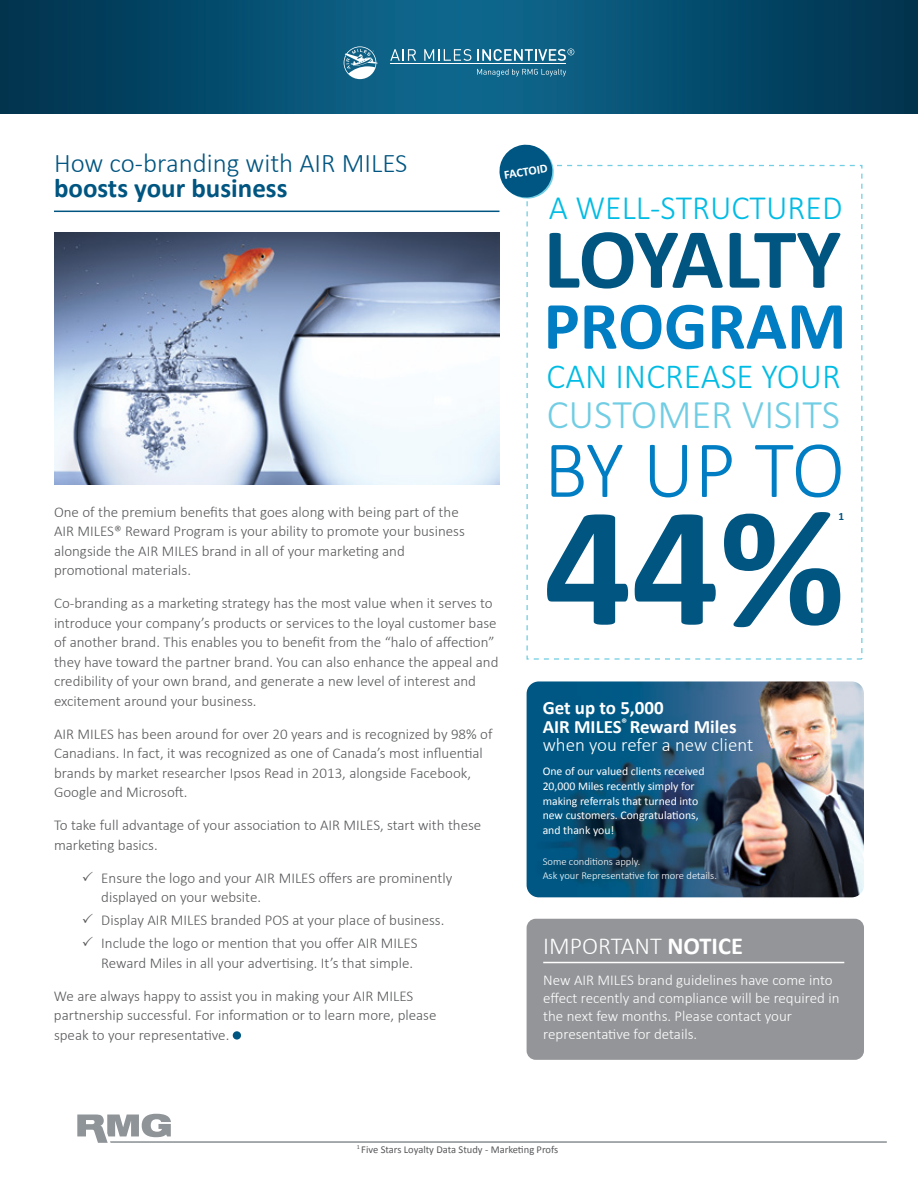
<style>
.page{position:relative;width:918px;height:1188px;background:#fff}
.page>*{position:absolute;margin:0;border:0;box-sizing:border-box;transform-origin:0 0}
.t1{font:700 172.8px "Calibri";color:#005581}
.t2{font:700 86.1px "Calibri";letter-spacing:-.025em;color:#005581}
.t3{font:300 81.75px "Calibri";color:#007dc3}
.t4{font:700 68.1px "Calibri";color:#007dc3}
.t5{font:300 40.5px "Calibri";color:#70cde3}
.t6{font:300 35.1px "Calibri";color:#00bce4}
.t7{font:300 33.75px "Calibri";color:#00bce4}
.t8{font:300 27px "Calibri";color:#005581}
.t9{font:700 27px "Calibri";color:#005581}
.t10{font:300 24.45px "Calibri";color:#fff}
.t11{font:700 18.9px/18.5px "Calibri";color:#fff}
.t12{font:300 15px/19.5px "Calibri";color:#58595b}
.t13{font:300 15px/18px "Calibri";color:#fff}
.t14{font:700 12.3px "Calibri";color:#fff}
.t15{font:11.7px/14.5px "Calibri";color:#fff}
.t16{font:700 11.25px "Calibri";color:#005581}
.t17{font:300 10.65px/13.6px "Calibri";color:#fff}
.t18{font:10.5px "Calibri";color:#58595b}
.s1{font-weight:300}
.s2{font-weight:700}
</style>
<div class="page">
<div style="left:527px;top:919px;width:337px;height:141px;background:#939598"></div>
<img style="left:0;top:0;width:904px;height:113px">
<svg style="left:477px;top:69px;width:89px;height:8px"></svg>
<hr style="left:390px;top:63px;width:176px;height:1px;background:#fff">
<svg style="left:390px;top:49px;width:26px;height:12px"></svg>
<svg style="left:424px;top:49px;width:47px;height:12px"></svg>
<svg style="left:478px;top:49px;width:96px;height:12px"></svg>
<svg style="left:344px;top:46px;width:34px;height:33px"></svg>
<hr style="left:54px;top:211px;width:446px;height:1px;background:#005581">
<div style="left:233px;top:1031px;width:8px;height:9px;background:#005581;border-radius:50%"></div>
<div style="left:904px;top:0;width:14px;height:113px;background:#02334d"></div>
<svg style="left:77px;top:1114px;width:810px;height:29px"></svg>
<img style="left:54px;top:232px;width:445px;height:253px">
<img style="left:527px;top:681px;width:337px;height:216px">
<svg style="left:500px;top:145px;width:54px;height:54px"></svg>
<hr style="left:543px;top:962px;width:301px;height:1px;background:#fff">
<h3 class="t8" style="left:54px;top:146px;width:355px">How co-branding with AIR MILES</h3>
<h3 class="t9" style="left:54px;top:171px;width:235px">boosts your business</h3>
<p class="t14" style="left:503px;top:167px;width:45px;rotate:-9deg">FACTOID</p>
<h3 class="t7" style="left:549px;top:187px;width:295px">A WELL-STRUCTURED</h3>
<h2 class="t2" style="left:544px;top:204px;width:299px">LOYALTY</h2>
<h3 class="t4" style="left:544px;top:282px;width:304px">PROGRAM</h3>
<h3 class="t6" style="left:547px;top:354px;width:296px">CAN INCREASE YOUR</h3>
<h3 class="t5" style="left:547px;top:389px;width:295px">CUSTOMER VISITS</h3>
<h3 class="t3" style="left:544px;top:419px;width:303px">BY UP TO</h3>
<p class="t12" style="left:54px;top:501px;width:412px">One of the premium benefits that goes along with being part of the AIR MILES® Reward Program is your ability to promote your business alongside the AIR MILES brand in all of your marketing and promotional materials.</p>
<p class="t12" style="left:54px;top:593px;width:446px">Co-branding as a marketing strategy has the most value when it serves to introduce your company’s products or services to the loyal customer base of another brand. This enables you to benefit from the “halo of affection” they have toward the partner brand. You can also enhance the appeal and credibility of your own brand, and generate a new level of interest and excitement around your business.</p>
<p class="t12" style="left:54px;top:723px;width:440px">AIR MILES has been around for over 20 years and is recognized by 98% of Canadians. In fact, it was recognized as one of Canada’s most influential brands by market researcher Ipsos Read in 2013, alongside Facebook, Google and Microsoft.</p>
<p class="t12" style="left:54px;top:815px;width:429px">To take full advantage of your association to AIR MILES, start with these marketing basics.</p>
<p class="t12" style="left:101px;top:867px;width:353px;text-indent:-20px">✓ Ensure the logo and your AIR MILES offers are prominently displayed on your website.</p>
<p class="t12" style="left:82px;top:910px;width:364px">✓ Display AIR MILES branded POS at your place of business.</p>
<p class="t12" style="left:82px;top:933px;width:337px;text-align:right">✓ Include the logo or mention that you offer AIR MILES<br>Reward Miles in all your advertising. It’s that simple.</p>
<p class="t12" style="left:54px;top:985px;width:384px">We are always happy to assist you in making your AIR MILES partnership successful. For information or to learn more, please speak to your representative.</p>
<h1 class="t1" style="left:544px;top:456px;width:303px">44%</h1>
<p class="t16" style="left:838px;top:509px;width:7px">1</p>
<p class="t11" style="left:543px;top:699px;width:212px">Get up to 5,000<br>AIR MILES<sup>®</sup> Reward Miles <span class="s1">when you refer a new client</span></p>
<p class="t15" style="left:543px;top:764px;width:163px">One of our valued clients received<br>20,000 Miles recently simply for making referrals that turned into new customers. Congratulations, and thank you!</p>
<p class="t17" style="left:543px;top:855px;width:176px">Some conditions apply.<br>Ask your Representative for more details.</p>
<h3 class="t10" style="left:543px;top:930px;width:201px">IMPORTANT <span class="s2">NOTICE</span></h3>
<p class="t13" style="left:543px;top:970px;width:298px">New AIR MILES brand guidelines have come into effect recently and compliance will be required in the next few months. Please contact your representative for details.</p>
<p class="t18" style="left:357px;top:1143px;width:203px"><sup>1</sup> Five Stars Loyalty Data Study - Marketing Profs</p>
</div>
